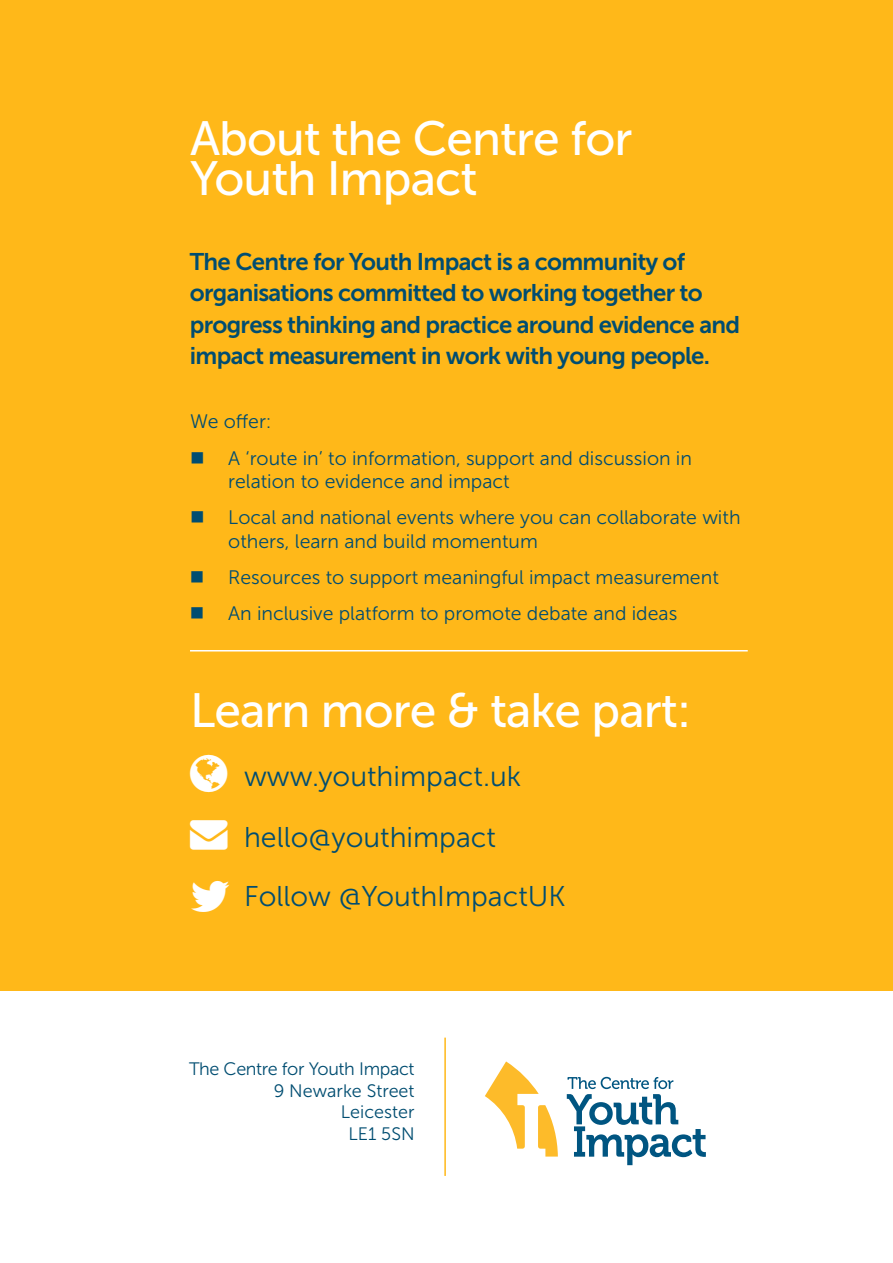
<style>
.page{position:relative;width:893px;height:1263px;background:#fff}
.page>*{position:absolute;margin:0;border:0;box-sizing:border-box;transform-origin:0 0}
.t1{font:48px/40.5px "Museo Sans 500";letter-spacing:-.02em;color:#fff}
.t2{font:28.5px/58.9px "Museo Sans 300";color:#004d71}
.t3{font:24px/31.5px "Museo Sans 700";letter-spacing:-.03em;color:#004d71}
.t4{font:19.5px/23.4px "Museo Sans 300";color:#004d71}
.t5{font:18px/21.6px "Museo Sans 300";letter-spacing:-.005em;color:#004d71;text-align:right}
.s1{color:#fff}
</style>
<div class="page">
<div style="left:0;top:0;width:893px;height:991px;background:#ffb819"></div>
<svg style="left:567px;top:1077px;width:139px;height:88px"></svg>
<svg style="left:485px;top:1061px;width:73px;height:95px"></svg>
<hr style="left:444px;top:1037px;width:2px;height:139px;background:#ffb819">
<hr style="left:190px;top:650px;width:558px;height:1px;background:#fff">
<svg style="left:190px;top:755px;width:37px;height:37px"></svg>
<svg style="left:191px;top:881px;width:38px;height:31px"></svg>
<h1 class="t1" style="left:190px;top:118px;width:444px">About the Centre for<br>Youth Impact</h1>
<p class="t3" style="left:190px;top:246px;width:552px">The Centre for Youth Impact is a community of organisations committed to working together to progress thinking and practice around evidence and impact measurement in work with young people.</p>
<p class="t4" style="left:190px;top:410px;width:83px">We offer:</p>
<p class="t4" style="left:228px;top:446px;width:465px;text-indent:-38px">■ A ‘route in’ to information, support and discussion in relation to evidence and impact</p>
<p class="t4" style="left:228px;top:506px;width:514px;text-indent:-38px">■ Local and national events where you can collaborate with others, learn and build momentum</p>
<p class="t4" style="left:190px;top:565px;width:530px">■ Resources to support meaningful impact measurement</p>
<p class="t4" style="left:190px;top:602px;width:489px">■ An inclusive platform to promote debate and ideas</p>
<h1 class="t1" style="left:190px;top:690px;width:503px">Learn more &amp; take part:</h1>
<h2 class="t2" style="left:244px;top:747px;width:279px">www.youthimpact.uk</h2>
<h2 class="t2" style="left:244px;top:808px;width:323px;text-indent:-54px"><span class="s1">→</span> hello@youthimpact<br>Follow @YouthImpactUK</h2>
<p class="t5" style="left:189px;top:1058px;width:227px">The Centre for Youth Impact<br>9 Newarke Street<br>Leicester<br>LE1 5SN</p>
</div>
